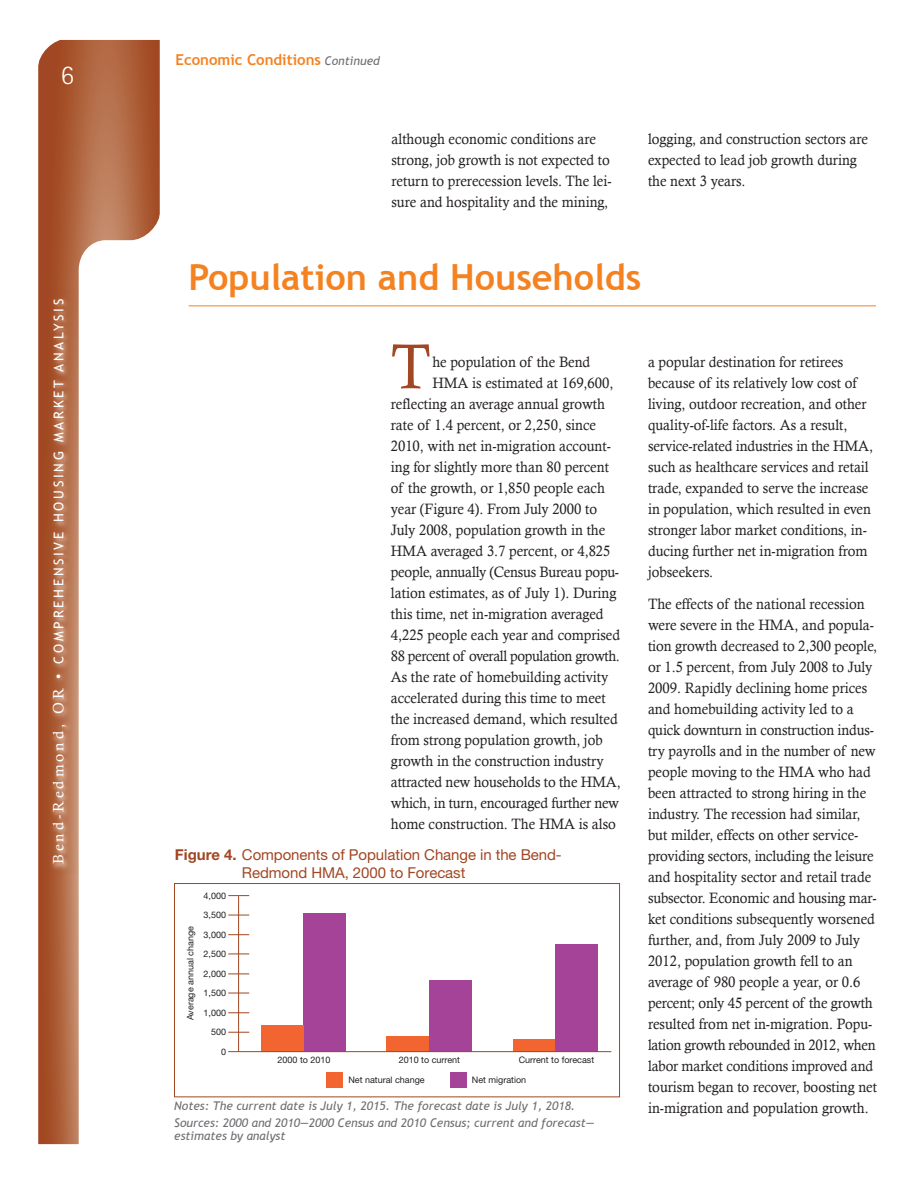
<style>
.page{position:relative;width:918px;height:1188px;background:#fff}
.page>*{position:absolute;margin:0;border:0;box-sizing:border-box;transform-origin:0 0}
.body_text{font:63.75px "Calisto";color:#a14723;scale:.95 1}
.level1{font:700 36px "Trebuchet MS";color:#f58220}
.t1{font:300 27px "Rotis Sans Serif";color:#fff}
.body_text-2{font:15px/21px "Calisto";color:#231f20;scale:.95 1}
.t2{font:15px/18px "Helvetica Neue";letter-spacing:-.005em;color:#a14723}
.body_text-3{font:15px "Calisto";letter-spacing:-.025em;color:#231f20;scale:.95 1}
.t3{font:700 15px "Trebuchet MS";color:#f58220}
.t4{font:13.5px "Trebuchet MS";letter-spacing:.2em;color:#fff}
.t5{font:italic 12px/13.5px "Trebuchet MS";color:#6d6e71}
.t6{font:9px/19.5px "Helvetica Neue";color:#231f20;text-align:right}
.s1{font-family:"Calisto";font-size:15px}
.s2{font-weight:400;font-style:italic;font-size:12px;color:#6d6e71}
.s3{font-weight:700}
</style>
<div class="page">
<svg style="left:38px;top:40px;width:122px;height:1104px;background:#af6440"></svg>
<svg style="left:79px;top:240px;width:106px;height:904px"></svg>
<svg style="left:38px;top:39px;width:30px;height:30px"></svg>
<svg style="left:130px;top:210px;width:36px;height:36px"></svg>
<img style="left:46px;top:290px;width:31px;height:584px">
<hr style="left:189px;top:305px;width:687px;height:1px;background:#f58220">
<div style="left:174px;top:883px;width:446px;height:214px;border:1px solid #a14723"></div>
<div style="left:303px;top:913px;width:42px;height:138px;background:#a54399"></div>
<div style="left:261px;top:1025px;width:42px;height:27px;background:#f26531"></div>
<div style="left:429px;top:980px;width:43px;height:71px;background:#a54399"></div>
<div style="left:387px;top:1036px;width:42px;height:16px;background:#f26531"></div>
<div style="left:555px;top:944px;width:43px;height:107px;background:#a54399"></div>
<div style="left:514px;top:1039px;width:41px;height:13px;background:#f26531"></div>
<hr style="left:238px;top:896px;width:1px;height:156px;background:#a14723">
<svg style="left:228px;top:895px;width:21px;height:1px"></svg>
<svg style="left:228px;top:915px;width:21px;height:1px"></svg>
<svg style="left:228px;top:934px;width:21px;height:1px"></svg>
<svg style="left:228px;top:954px;width:21px;height:1px"></svg>
<svg style="left:228px;top:974px;width:21px;height:1px"></svg>
<svg style="left:228px;top:993px;width:21px;height:1px"></svg>
<svg style="left:228px;top:1012px;width:21px;height:1px"></svg>
<svg style="left:228px;top:1032px;width:21px;height:1px"></svg>
<div style="left:450px;top:1073px;width:16px;height:15px;background:#a54399"></div>
<div style="left:326px;top:1073px;width:17px;height:15px;background:#f26531"></div>
<hr style="left:228px;top:1051px;width:383px;height:1px;background:#a14723">
<h3 class="t1" style="left:61px;top:60px;width:14px">6</h3>
<p class="t4" style="left:51px;top:864px;width:567px;rotate:-90deg"><span class="s1">Bend-Redmond, OR •</span> COMPREHENSIVE HOUSING MARKET ANALYSIS</p>
<p class="t3" style="left:176px;top:50px;width:206px">Economic Conditions <span class="s2">Continued</span></p>
<p class="body_text-2" style="left:392px;top:128px;width:233px">although economic conditions are strong, job growth is not expected to return to prerecession levels. The lei&shy;sure and hospitality and the mining,</p>
<p class="body_text-2" style="left:648px;top:128px;width:233px">logging, and construction sectors are expected to lead job growth during the next 3 years.</p>
<p class="level1" style="left:189px;top:255px;width:454px">Population and Households</p>
<p class="body_text" style="left:391px;top:330px;width:43px">T</p>
<p class="body_text-2" style="left:432px;top:351px;width:168px">he population of the Bend</p>
<p class="body_text-2" style="left:432px;top:372px;width:192px">HMA is estimated at 169,600,</p>
<p class="body_text-2" style="left:391px;top:393px;width:227px">reflecting an average annual growth</p>
<p class="body_text-2" style="left:391px;top:414px;width:217px">rate of 1.4 percent, or 2,250, since</p>
<p class="body_text-2" style="left:391px;top:435px;width:233px">2010, with net in-migration account-</p>
<p class="body_text-2" style="left:391px;top:456px;width:231px">ing for slightly more than 80 percent</p>
<p class="body_text-2" style="left:391px;top:477px;width:227px">of the growth, or 1,850 people each</p>
<p class="body_text-2" style="left:391px;top:498px;width:219px">year (Figure 4). From July 2000 to</p>
<p class="body_text-2" style="left:391px;top:519px;width:227px">July 2008, population growth in the</p>
<p class="body_text-2" style="left:391px;top:540px;width:233px">HMA averaged 3.7 percent, or 4,825</p>
<p class="body_text-2" style="left:391px;top:561px;width:242px">people, annually (Census Bureau popu-</p>
<p class="body_text-2" style="left:391px;top:582px;width:239px">lation estimates, as of July 1). During</p>
<p class="body_text-2" style="left:391px;top:603px;width:226px">this time, net in-migration averaged</p>
<p class="body_text-2" style="left:391px;top:624px;width:243px">4,225 people each year and comprised</p>
<p class="body_text-3" style="left:391px;top:647px;width:243px">88 percent of overall population growth.</p>
<p class="body_text-2" style="left:391px;top:666px;width:231px">As the rate of homebuilding activity</p>
<p class="body_text-2" style="left:391px;top:687px;width:228px">accelerated during this time to meet</p>
<p class="body_text-2" style="left:391px;top:708px;width:240px">the increased demand, which resulted</p>
<p class="body_text-2" style="left:391px;top:729px;width:224px">from strong population growth, job</p>
<p class="body_text-2" style="left:391px;top:750px;width:226px">growth in the construction industry</p>
<p class="body_text-2" style="left:391px;top:771px;width:243px">attracted new households to the HMA,</p>
<p class="body_text-2" style="left:391px;top:792px;width:242px">which, in turn, encouraged further new</p>
<p class="body_text-2" style="left:391px;top:813px;width:239px">home construction. The HMA is also</p>
<p class="t2" style="left:242px;top:845px;width:321px;text-indent:-67px"><span class="s3">Figure 4.</span> Components of Population Change in the Bend-<br>Redmond HMA, 2000 to Forecast</p>
<p class="t6" style="left:180px;top:1020px;width:96px;rotate:-90deg">Average annual change</p>
<p class="t6" style="left:204px;top:885px;width:24px">4,000<br>3,500<br>3,000<br>2,500<br>2,000<br>1,500<br>1,000<br>500<br>0</p>
<p class="t6" style="left:278px;top:1049px;width:55px">2000 to 2010</p>
<p class="t6" style="left:399px;top:1049px;width:63px">2010 to current</p>
<p class="t6" style="left:519px;top:1049px;width:77px">Current to forecast</p>
<p class="t6" style="left:348px;top:1070px;width:78px">Net natural change</p>
<p class="t6" style="left:472px;top:1070px;width:56px">Net migration</p>
<p class="t5" style="left:174px;top:1099px;width:403px">Notes: The current date is July 1, 2015. The forecast date is July 1, 2018.</p>
<p class="t5" style="left:174px;top:1116px;width:422px">Sources: 2000 and 2010—2000 Census and 2010 Census; current and forecast— estimates by analyst</p>
<p class="body_text-2" style="left:648px;top:351px;width:238px">a popular destination for retirees because of its relatively low cost of living, outdoor recreation, and other quality-of-life factors. As a result, service-related industries in the HMA, such as healthcare services and retail trade, expanded to serve the increase in population, which resulted in even stronger labor market conditions, in&shy;ducing further net in-migration from jobseekers.</p>
<p class="body_text-2" style="left:648px;top:593px;width:243px">The effects of the national recession were severe in the HMA, and popula&shy;tion growth decreased to 2,300 people, or 1.5 percent, from July 2008 to July 2009. Rapidly declining home prices and homebuilding activity led to a quick downturn in construction indus&shy;try payrolls and in the number of new people moving to the HMA who had been attracted to strong hiring in the industry. The recession had similar, but milder, effects on other service&shy;providing sectors, including the leisure and hospitality sector and retail trade subsector. Economic and housing mar&shy;ket conditions subsequently worsened further, and, from July 2009 to July 2012, population growth fell to an average of 980 people a year, or 0.6 percent; only 45 percent of the growth resulted from net in-migration. Popu&shy;lation growth rebounded in 2012, when labor market conditions improved and tourism began to recover, boosting net in-migration and population growth.</p>
</div>
